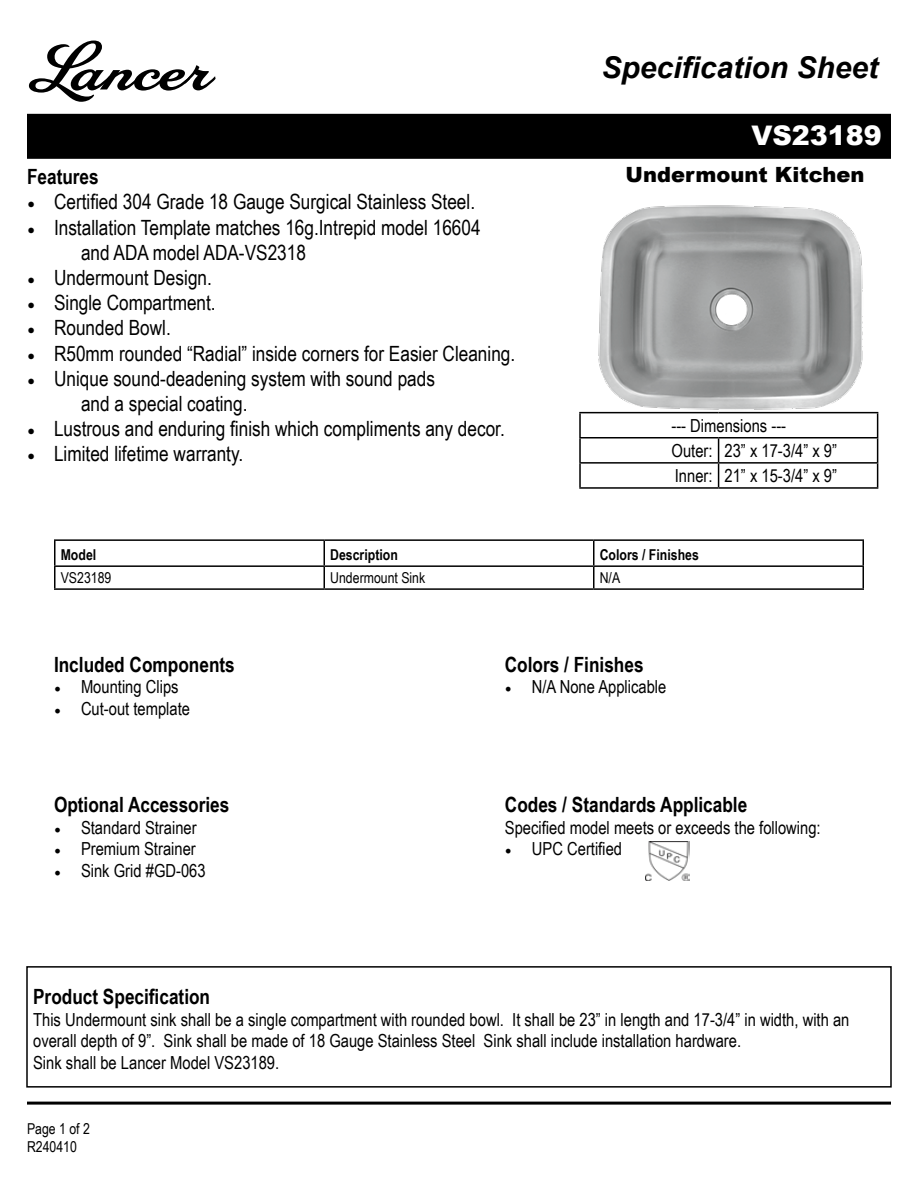
<style>
.page{position:relative;width:918px;height:1188px;background:#fff}
.page>*{position:absolute;margin:0;border:0;box-sizing:border-box;transform-origin:0 0}
.t1{font:63px "LHF Packard Script";color:#000}
.t2{font:italic 700 30px "Arial";color:#000}
.t3{font:900 27px "Arial";color:#fff}
.t4{font:21px/25.2px "Arial Narrow";color:#000}
.t5{font:700 21px "Arial Narrow";color:#000}
.t6{font:900 21px "Arial";color:#000}
.t7{font:18px/21.6px "Arial Narrow";color:#000}
.t8{font:15px/18px "Arial Narrow";color:#000}
.t9{font:700 15px "Arial Narrow";color:#000}
.s1{font-family:"Minion Pro"}
</style>
<div class="page">
<div style="left:27px;top:114px;width:864px;height:45px;background:#000"></div>
<div style="left:26px;top:966px;width:866px;height:122px;border:2px solid #000"></div>
<hr style="left:27px;top:1102px;width:864px;height:3px;background:#000">
<hr style="left:54px;top:539px;width:270px;height:2px;background:#000">
<hr style="left:54px;top:541px;width:2px;height:24px;background:#000">
<hr style="left:324px;top:539px;width:270px;height:2px;background:#000">
<hr style="left:594px;top:539px;width:270px;height:2px;background:#000">
<hr style="left:862px;top:541px;width:2px;height:24px;background:#000">
<hr style="left:54px;top:565px;width:270px;height:2px;background:#000">
<hr style="left:54px;top:567px;width:2px;height:21px;background:#000">
<hr style="left:324px;top:565px;width:270px;height:2px;background:#000">
<svg style="left:324px;top:541px;width:1px;height:47px"></svg>
<hr style="left:594px;top:565px;width:270px;height:2px;background:#000">
<svg style="left:593px;top:541px;width:1px;height:47px"></svg>
<hr style="left:862px;top:567px;width:2px;height:21px;background:#000">
<hr style="left:54px;top:588px;width:270px;height:2px;background:#000">
<hr style="left:324px;top:588px;width:270px;height:2px;background:#000">
<hr style="left:594px;top:588px;width:270px;height:2px;background:#000">
<img style="left:646px;top:841px;width:44px;height:39px">
<img style="left:596px;top:205px;width:270px;height:207px">
<hr style="left:579px;top:412px;width:140px;height:1px;background:#000">
<hr style="left:579px;top:413px;width:2px;height:24px;background:#000">
<hr style="left:719px;top:412px;width:159px;height:1px;background:#000">
<hr style="left:579px;top:437px;width:140px;height:2px;background:#000">
<hr style="left:579px;top:439px;width:2px;height:23px;background:#000">
<hr style="left:719px;top:437px;width:159px;height:2px;background:#000">
<hr style="left:579px;top:462px;width:140px;height:2px;background:#000">
<hr style="left:579px;top:464px;width:2px;height:23px;background:#000">
<hr style="left:719px;top:462px;width:159px;height:2px;background:#000">
<svg style="left:718px;top:439px;width:1px;height:48px"></svg>
<svg style="left:877px;top:413px;width:1px;height:74px"></svg>
<hr style="left:579px;top:487px;width:140px;height:2px;background:#000">
<hr style="left:719px;top:487px;width:159px;height:2px;background:#000">
<h1 class="t1" style="left:29px;top:27px;width:184px">Lancer</h1>
<p class="t5" style="left:27px;top:161px;width:73px">Features</p>
<p class="t4" style="left:27px;top:189px;width:450px"><span class="s1">•</span> Certified 304 Grade 18 Gauge Surgical Stainless Steel.</p>
<p class="t4" style="left:81px;top:214px;width:401px;text-indent:-54px"><span class="s1">•</span> Installation Template matches 16g.Intrepid model 16604 and ADA model ADA-VS2318</p>
<p class="t4" style="left:27px;top:264px;width:186px"><span class="s1">•</span> Undermount Design.</p>
<p class="t4" style="left:27px;top:289px;width:190px"><span class="s1">•</span> Single Compartment.</p>
<p class="t4" style="left:27px;top:315px;width:145px"><span class="s1">•</span> Rounded Bowl.</p>
<p class="t4" style="left:27px;top:340px;width:490px"><span class="s1">•</span> R50mm rounded “Radial” inside corners for Easier Cleaning.</p>
<p class="t4" style="left:81px;top:365px;width:355px;text-indent:-54px"><span class="s1">•</span> Unique sound-deadening system with sound pads and a special coating.</p>
<p class="t4" style="left:27px;top:415px;width:479px"><span class="s1">•</span> Lustrous and enduring finish which compliments any decor.</p>
<p class="t4" style="left:27px;top:441px;width:218px"><span class="s1">•</span> Limited lifetime warranty.</p>
<h2 class="t2" style="left:602px;top:48px;width:278px">Specification Sheet</h2>
<h3 class="t3" style="left:751px;top:116px;width:132px">VS23189</h3>
<p class="t6" style="left:626px;top:159px;width:240px">Undermount Kitchen</p>
<p class="t7" style="left:671px;top:412px;width:167px;line-height:25px">--- Dimensions ---<br>Outer: 23” x 17-3/4” x 9”<br>Inner: 21” x 15-3/4” x 9”</p>
<p class="t9" style="left:61px;top:544px;width:37px">Model</p>
<p class="t9" style="left:330px;top:544px;width:69px">Description</p>
<p class="t9" style="left:600px;top:544px;width:101px">Colors / Finishes</p>
<p class="t8" style="left:61px;top:568px;width:52px">VS23189</p>
<p class="t8" style="left:330px;top:568px;width:97px">Undermount Sink</p>
<p class="t8" style="left:600px;top:568px;width:22px">N/A</p>
<p class="t5" style="left:54px;top:648px;width:182px">Included Components</p>
<p class="t7" style="left:54px;top:675px;width:126px"><span class="s1">•</span> Mounting Clips</p>
<p class="t7" style="left:54px;top:697px;width:138px"><span class="s1">•</span> Cut-out template</p>
<p class="t5" style="left:54px;top:789px;width:177px">Optional Accessories</p>
<p class="t7" style="left:54px;top:816px;width:144px"><span class="s1">•</span> Standard Strainer</p>
<p class="t7" style="left:54px;top:838px;width:143px"><span class="s1">•</span> Premium Strainer</p>
<p class="t7" style="left:54px;top:859px;width:153px"><span class="s1">•</span> Sink Grid #GD-063</p>
<p class="t5" style="left:505px;top:648px;width:140px">Colors / Finishes</p>
<p class="t7" style="left:505px;top:675px;width:163px"><span class="s1">•</span> N/A None Applicable</p>
<p class="t5" style="left:505px;top:789px;width:244px">Codes / Standards Applicable</p>
<p class="t7" style="left:505px;top:816px;width:317px">Specified model meets or exceeds the following:</p>
<p class="t7" style="left:505px;top:838px;width:119px"><span class="s1">•</span> UPC Certified</p>
<p class="t5" style="left:33px;top:981px;width:179px">Product Specification</p>
<p class="t7" style="left:33px;top:1008px;width:818px">This Undermount sink shall be a single compartment with rounded bowl. It shall be 23” in length and 17-3/4” in width, with an overall depth of 9”. Sink shall be made of 18 Gauge Stainless Steel Sink shall include installation hardware.<br>Sink shall be Lancer Model VS23189.</p>
<p class="t8" style="left:27px;top:1119px;width:64px">Page 1 of 2<br>R240410</p>
</div>
